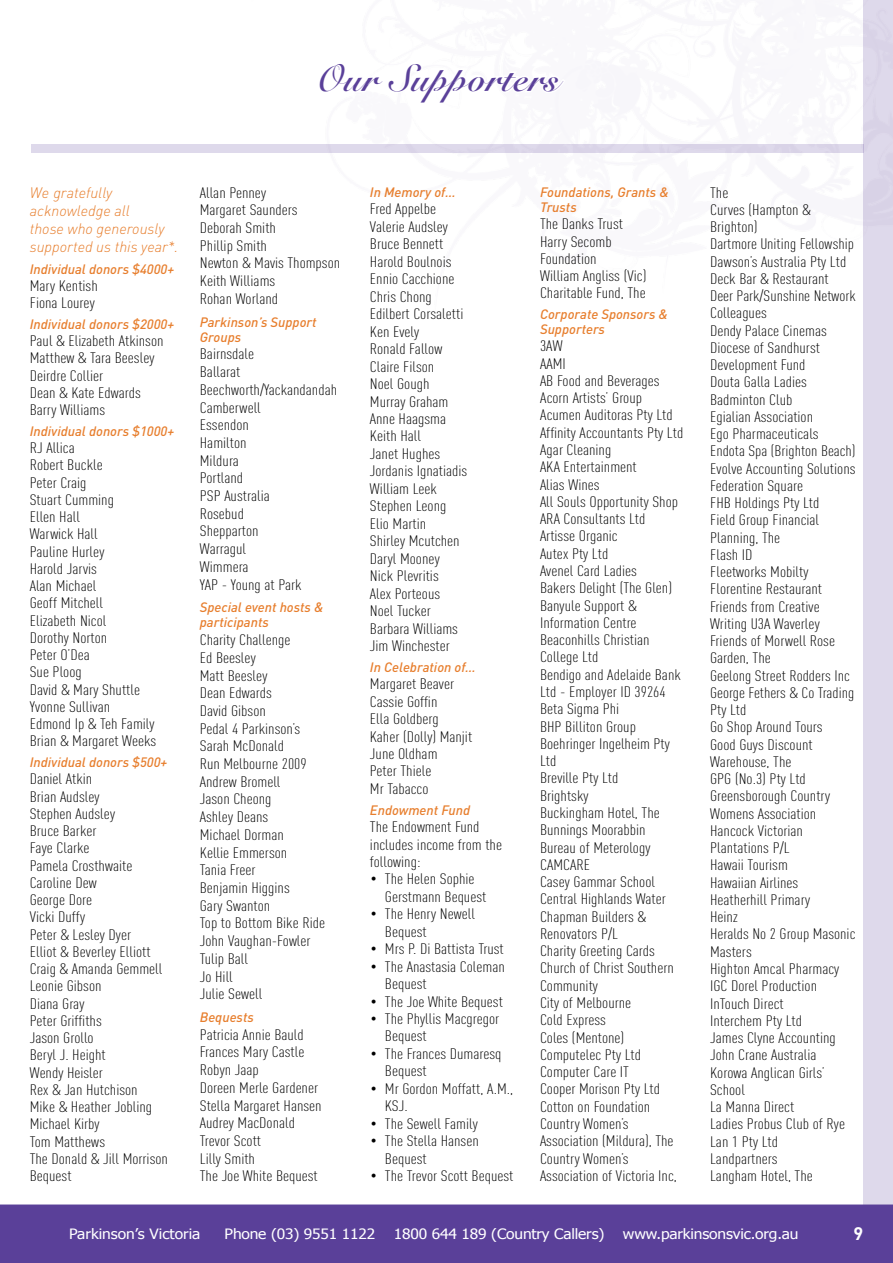
<style>
.page{position:relative;width:893px;height:1263px;background:#fff}
.page>*{position:absolute;margin:0;border:0;box-sizing:border-box;transform-origin:0 0}
.t1{font:700 39px "Snell BT";color:#5a4099}
.t2{font:700 19.5px "DIN";color:#fff}
.t3{font:300 15px/17.2px "DIN Cond";color:#000;scale:1.2 1}
.t4{font:italic 300 15px/18px "DIN";color:#e77e2d}
.t5{font:14.25px "Tahoma";letter-spacing:-.01em;color:#fff;scale:1.09 1}
.t6{font:italic 500 13.5px/15px "DIN";color:#e77e2d}
.s1{font-family:"Gill Sans";font-size:15.75px}
</style>
<div class="page">
<div style="left:0;top:1204px;width:893px;height:59px;background:#5a4099"></div>
<div style="left:31px;top:144px;width:832px;height:8px;background:#ded9eb"></div>
<div style="left:863px;top:0;width:30px;height:1205px;background:#ded9eb"></div>
<h1 class="t1" style="left:323px;top:54px;width:247px">Our Supporters</h1>
<p class="t4" style="left:30px;top:183px;width:150px">We gratefully acknowledge all<br>those who generously supported us this year*.</p>
<p class="t6" style="left:30px;top:261px;width:146px">Individual donors $4000+</p>
<p class="t3" style="left:30px;top:277px;width:58px">Mary Kentish<br>Fiona Lourey</p>
<p class="t6" style="left:30px;top:316px;width:146px">Individual donors $2000+</p>
<p class="t3" style="left:30px;top:332px;width:113px">Paul &amp; Elizabeth Atkinson<br>Matthew &amp; Tara Beesley<br>Deirdre Collier<br>Dean &amp; Kate Edwards<br>Barry Williams</p>
<p class="t6" style="left:30px;top:423px;width:146px">Individual donors $1000+</p>
<p class="t3" style="left:30px;top:439px;width:107px">RJ Allica<br>Robert Buckle<br>Peter Craig<br>Stuart Cumming<br>Ellen Hall<br>Warwick Hall<br>Pauline Hurley<br>Harold Jarvis<br>Alan Michael<br>Geoff Mitchell<br>Elizabeth Nicol<br>Dorothy Norton<br>Peter O’Dea<br>Sue Ploog<br>David &amp; Mary Shuttle<br>Yvonne Sullivan<br>Edmond Ip &amp; Teh Family<br>Brian &amp; Margaret Weeks</p>
<p class="t6" style="left:30px;top:754px;width:139px">Individual donors $500+</p>
<p class="t3" style="left:30px;top:770px;width:117px">Daniel Atkin<br>Brian Audsley<br>Stephen Audsley<br>Bruce Barker<br>Faye Clarke<br>Pamela Crosthwaite<br>Caroline Dew<br>George Dore<br>Vicki Duffy<br>Peter &amp; Lesley Dyer<br>Elliot &amp; Beverley Elliott<br>Craig &amp; Amanda Gemmell<br>Leonie Gibson<br>Diana Gray<br>Peter Griffiths<br>Jason Grollo<br>Beryl J. Height<br>Wendy Heisler<br>Rex &amp; Jan Hutchison<br>Mike &amp; Heather Jobling<br>Michael Kirby<br>Tom Matthews<br>The Donald &amp; Jill Morrison<br>Bequest</p>
<p class="t3" style="left:200px;top:183px;width:118px;line-height:17.7px">Allan Penney<br>Margaret Saunders<br>Deborah Smith<br>Phillip Smith<br>Newton &amp; Mavis Thompson<br>Keith Williams<br>Rohan Worland</p>
<p class="t6" style="left:200px;top:314px;width:118px">Parkinson’s Support<br>Groups</p>
<p class="t3" style="left:200px;top:345px;width:116px;line-height:17.7px">Bairnsdale<br>Ballarat<br>Beechworth/Yackandandah<br>Camberwell<br>Essendon<br>Hamilton<br>Mildura<br>Portland<br>PSP Australia<br>Rosebud<br>Shepparton<br>Warragul<br>Wimmera<br>YAP - Young at Park</p>
<p class="t6" style="left:200px;top:600px;width:125px">Special event hosts &amp; participants</p>
<p class="t3" style="left:200px;top:631px;width:106px;line-height:17.7px">Charity Challenge<br>Ed Beesley<br>Matt Beesley<br>Dean Edwards<br>David Gibson<br>Pedal 4 Parkinson’s<br>Sarah McDonald<br>Run Melbourne 2009<br>Andrew Bromell<br>Jason Cheong<br>Ashley Deans<br>Michael Dorman<br>Kellie Emmerson<br>Tania Freer<br>Benjamin Higgins<br>Gary Swanton<br>Top to Bottom Bike Ride<br>John Vaughan-Fowler<br>Tulip Ball<br>Jo Hill<br>Julie Sewell</p>
<p class="t6" style="left:200px;top:1009px;width:55px">Bequests</p>
<p class="t3" style="left:200px;top:1026px;width:103px;line-height:17.7px">Patricia Annie Bauld<br>Frances Mary Castle<br>Robyn Jaap<br>Doreen Merle Gardener<br>Stella Margaret Hansen<br>Audrey MacDonald<br>Trevor Scott<br>Lilly Smith<br>The Joe White Bequest</p>
<p class="t6" style="left:370px;top:184px;width:87px">In Memory of…</p>
<p class="t3" style="left:370px;top:200px;width:83px">Fred Appelbe<br>Valerie Audsley<br>Bruce Bennett<br>Harold Boulnois<br>Ennio Cacchione<br>Chris Chong<br>Edilbert Corsaletti<br>Ken Evely<br>Ronald Fallow<br>Claire Filson<br>Noel Gough<br>Murray Graham<br>Anne Haagsma<br>Keith Hall<br>Janet Hughes<br>Jordanis Ignatiadis<br>William Leek<br>Stephen Leong<br>Elio Martin<br>Shirley Mcutchen<br>Daryl Mooney<br>Nick Plevritis<br>Alex Porteous<br>Noel Tucker<br>Barbara Williams<br>Jim Winchester</p>
<p class="t6" style="left:370px;top:659px;width:107px">In Celebration of…</p>
<p class="t3" style="left:370px;top:675px;width:87px">Margaret Beaver<br>Cassie Goffin<br>Ella Goldberg<br>Kaher (Dolly) Manjit<br>June Oldham<br>Peter Thiele<br>Mr Tabacco</p>
<p class="t6" style="left:370px;top:802px;width:102px">Endowment Fund</p>
<p class="t3" style="left:370px;top:818px;width:112px">The Endowment Fund includes income from the following:</p>
<p class="t3" style="left:385px;top:870px;width:86px;text-indent:-15px"><span class="s1">•</span> The Helen Sophie<br>Gerstmann Bequest</p>
<p class="t3" style="left:385px;top:905px;width:77px;text-indent:-15px"><span class="s1">•</span> The Henry Newell<br>Bequest</p>
<p class="t3" style="left:370px;top:940px;width:113px"><span class="s1">•</span> Mrs P. Di Battista Trust</p>
<p class="t3" style="left:385px;top:958px;width:101px;text-indent:-15px"><span class="s1">•</span> The Anastasia Coleman<br>Bequest</p>
<p class="t3" style="left:370px;top:993px;width:112px"><span class="s1">•</span> The Joe White Bequest</p>
<p class="t3" style="left:385px;top:1010px;width:97px;text-indent:-15px"><span class="s1">•</span> The Phyllis Macgregor<br>Bequest</p>
<p class="t3" style="left:385px;top:1045px;width:99px;text-indent:-15px"><span class="s1">•</span> The Frances Dumaresq<br>Bequest</p>
<p class="t3" style="left:385px;top:1080px;width:108px;text-indent:-15px"><span class="s1">•</span> Mr Gordon Moffatt, A.M.,<br>KSJ.</p>
<p class="t3" style="left:370px;top:1115px;width:91px"><span class="s1">•</span> The Sewell Family</p>
<p class="t3" style="left:385px;top:1132px;width:80px;text-indent:-15px"><span class="s1">•</span> The Stella Hansen<br>Bequest</p>
<p class="t3" style="left:370px;top:1167px;width:121px"><span class="s1">•</span> The Trevor Scott Bequest</p>
<p class="t6" style="left:540px;top:184px;width:130px">Foundations, Grants &amp;<br>Trusts</p>
<p class="t3" style="left:540px;top:215px;width:90px">The Danks Trust<br>Harry Secomb<br>Foundation<br>William Angliss (Vic)<br>Charitable Fund, The</p>
<p class="t6" style="left:540px;top:306px;width:129px">Corporate Sponsors &amp;<br>Supporters</p>
<p class="t3" style="left:540px;top:337px;width:121px">3AW<br>AAMI<br>AB Food and Beverages<br>Acorn Artists’ Group<br>Acumen Auditoras Pty Ltd<br>Affinity Accountants Pty Ltd<br>Agar Cleaning<br>AKA Entertainment<br>Alias Wines<br>All Souls Opportunity Shop<br>ARA Consultants Ltd<br>Artisse Organic<br>Autex Pty Ltd<br>Avenel Card Ladies<br>Bakers Delight (The Glen)<br>Banyule Support &amp;<br>Information Centre<br>Beaconhills Christian<br>College Ltd<br>Bendigo and Adelaide Bank<br>Ltd - Employer ID 39264<br>Beta Sigma Phi<br>BHP Billiton Group<br>Boehringer Ingelheim Pty<br>Ltd<br>Breville Pty Ltd<br>Brightsky<br>Buckingham Hotel, The<br>Bunnings Moorabbin<br>Bureau of Meterology<br>CAMCARE<br>Casey Gammar School<br>Central Highlands Water<br>Chapman Builders &amp;<br>Renovators P/L<br>Charity Greeting Cards<br>Church of Christ Southern<br>Community<br>City of Melbourne<br>Cold Express<br>Coles (Mentone)<br>Computelec Pty Ltd<br>Computer Care IT<br>Cooper Morison Pty Ltd<br>Cotton on Foundation<br>Country Women’s<br>Association (Mildura), The<br>Country Women’s<br>Association of Victoria Inc,</p>
<p class="t3" style="left:710px;top:184px;width:123px">The<br>Curves (Hampton &amp;<br>Brighton)<br>Dartmore Uniting Fellowship<br>Dawson’s Australia Pty Ltd<br>Deck Bar &amp; Restaurant<br>Deer Park/Sunshine Network<br>Colleagues<br>Dendy Palace Cinemas<br>Diocese of Sandhurst<br>Development Fund<br>Douta Galla Ladies<br>Badminton Club<br>Egialian Association<br>Ego Pharmaceuticals<br>Endota Spa (Brighton Beach)<br>Evolve Accounting Solutions<br>Federation Square<br>FHB Holdings Pty Ltd<br>Field Group Financial<br>Planning, The<br>Flash ID<br>Fleetworks Mobilty<br>Florentine Restaurant<br>Friends from Creative<br>Writing U3A Waverley<br>Friends of Morwell Rose<br>Garden, The<br>Geelong Street Rodders Inc<br>George Fethers &amp; Co Trading<br>Pty Ltd<br>Go Shop Around Tours<br>Good Guys Discount<br>Warehouse, The<br>GPG (No.3) Pty Ltd<br>Greensborough Country<br>Womens Association<br>Hancock Victorian<br>Plantations P/L<br>Hawaii Tourism<br>Hawaiian Airlines<br>Heatherhill Primary<br>Heinz<br>Heralds No 2 Group Masonic<br>Masters<br>Highton Amcal Pharmacy<br>IGC Dorel Production<br>InTouch Direct<br>Interchem Pty Ltd<br>James Clyne Accounting<br>John Crane Australia<br>Korowa Anglican Girls’<br>School<br>La Manna Direct<br>Ladies Probus Club of Rye<br>Lan 1 Pty Ltd<br>Landpartners<br>Langham Hotel, The</p>
<p class="t5" style="left:69px;top:1224px;width:122px">Parkinson’s Victoria</p>
<p class="t5" style="left:225px;top:1224px;width:140px">Phone (03) 9551 1122</p>
<p class="t5" style="left:394px;top:1224px;width:195px">1800 644 189 (Country Callers)</p>
<p class="t5" style="left:623px;top:1224px;width:163px">www.parkinsonsvic.org.au</p>
<h2 class="t2" style="left:853px;top:1219px;width:12px">9</h2>
</div>
